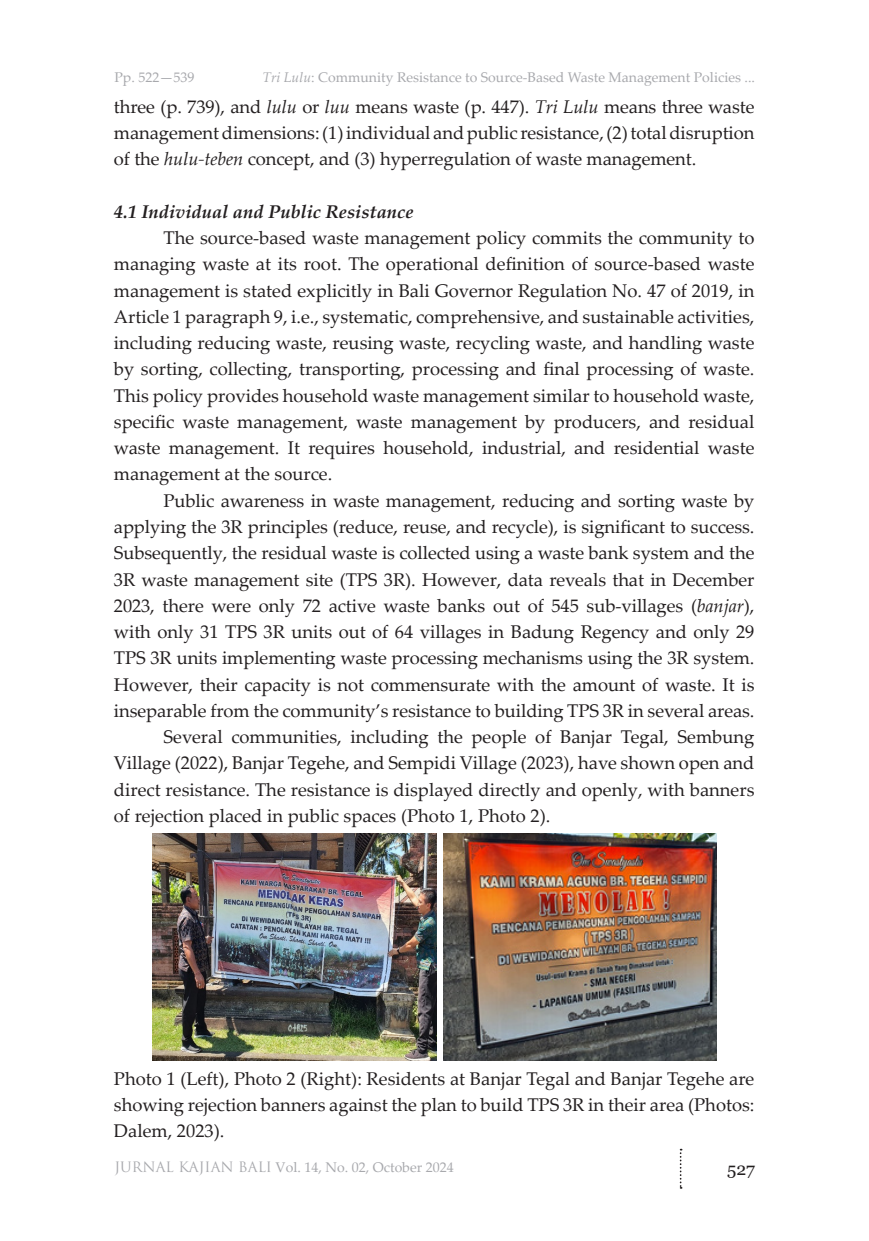
<style>
.page{position:relative;width:869px;height:1241px;background:#fff}
.page>*{position:absolute;margin:0;border:0;box-sizing:border-box;transform-origin:0 0}
.t1{font:18.38px/26.2px "Palatino Linotype";color:#231f20;text-align:justify}
.t2{font:italic 700 18.38px "Palatino Linotype";color:#231f20}
.t3{font:17.5px "Georgia";color:#231f20}
.t4{font:14px "Palatino Linotype";color:#a8a9ad}
.s1{font-style:italic}
.s2{font-family:"Trajan Pro"}
</style>
<div class="page">
<svg style="left:679px;top:1148px;width:2px;height:40px"></svg>
<img style="left:152px;top:833px;width:284px;height:227px">
<img style="left:444px;top:833px;width:272px;height:227px">
<p class="t4" style="left:114px;top:67px;width:81px">Pp. 522—539</p>
<p class="t4" style="left:262px;top:67px;width:494px"><span class="s1">Tri Lulu</span>: Community Resistance to Source-Based Waste Management Policies ...</p>
<p class="t1" style="left:114px;top:93px;width:641px">three (p. 739), and <span class="s1">lulu</span> or <span class="s1">luu</span> means waste (p. 447). <span class="s1">Tri Lulu</span> means three waste management dimensions: (1) individual and public resistance, (2) total disruption of the <span class="s1">hulu-teben</span> concept, and (3) hyperregulation of waste management.</p>
<p class="t2" style="left:114px;top:198px;width:301px">4.1 Individual and Public Resistance</p>
<p class="t1" style="left:114px;top:224px;width:641px;text-indent:50px">The source-based waste management policy commits the community to managing waste at its root. The operational definition of source-based waste management is stated explicitly in Bali Governor Regulation No. 47 of 2019, in Article 1 paragraph 9, i.e., systematic, comprehensive, and sustainable activities, including reducing waste, reusing waste, recycling waste, and handling waste by sorting, collecting, transporting, processing and final processing of waste.<br>This policy provides household waste management similar to household waste, specific waste management, waste management by producers, and residual waste management. It requires household, industrial, and residential waste management at the source.</p>
<p class="t1" style="left:114px;top:486px;width:641px;text-indent:50px">Public awareness in waste management, reducing and sorting waste by applying the 3R principles (reduce, reuse, and recycle), is significant to success.<br>Subsequently, the residual waste is collected using a waste bank system and the 3R waste management site (TPS 3R). However, data reveals that in December 2023, there were only 72 active waste banks out of 545 sub-villages (<span class="s1">banjar</span>), with only 31 TPS 3R units out of 64 villages in Badung Regency and only 29<br>TPS 3R units implementing waste processing mechanisms using the 3R system.<br>However, their capacity is not commensurate with the amount of waste. It is inseparable from the community’s resistance to building TPS 3R in several areas.</p>
<p class="t1" style="left:114px;top:723px;width:641px;text-indent:50px">Several communities, including the people of Banjar Tegal, Sembung Village (2022), Banjar Tegehe, and Sempidi Village (2023), have shown open and direct resistance. The resistance is displayed directly and openly, with banners of rejection placed in public spaces (Photo 1, Photo 2).</p>
<p class="t1" style="left:114px;top:1064px;width:641px">Photo 1 (Left), Photo 2 (Right): Residents at Banjar Tegal and Banjar Tegehe are showing rejection banners against the plan to build TPS 3R in their area (Photos:<br>Dalem, 2023).</p>
<p class="t4" style="left:114px;top:1157px;width:340px"><span class="s2">JURNAL KAJIAN BALI</span> Vol. 14, No. 02, October 2024</p>
<p class="t3" style="left:727px;top:1157px;width:29px">527</p>
</div>
